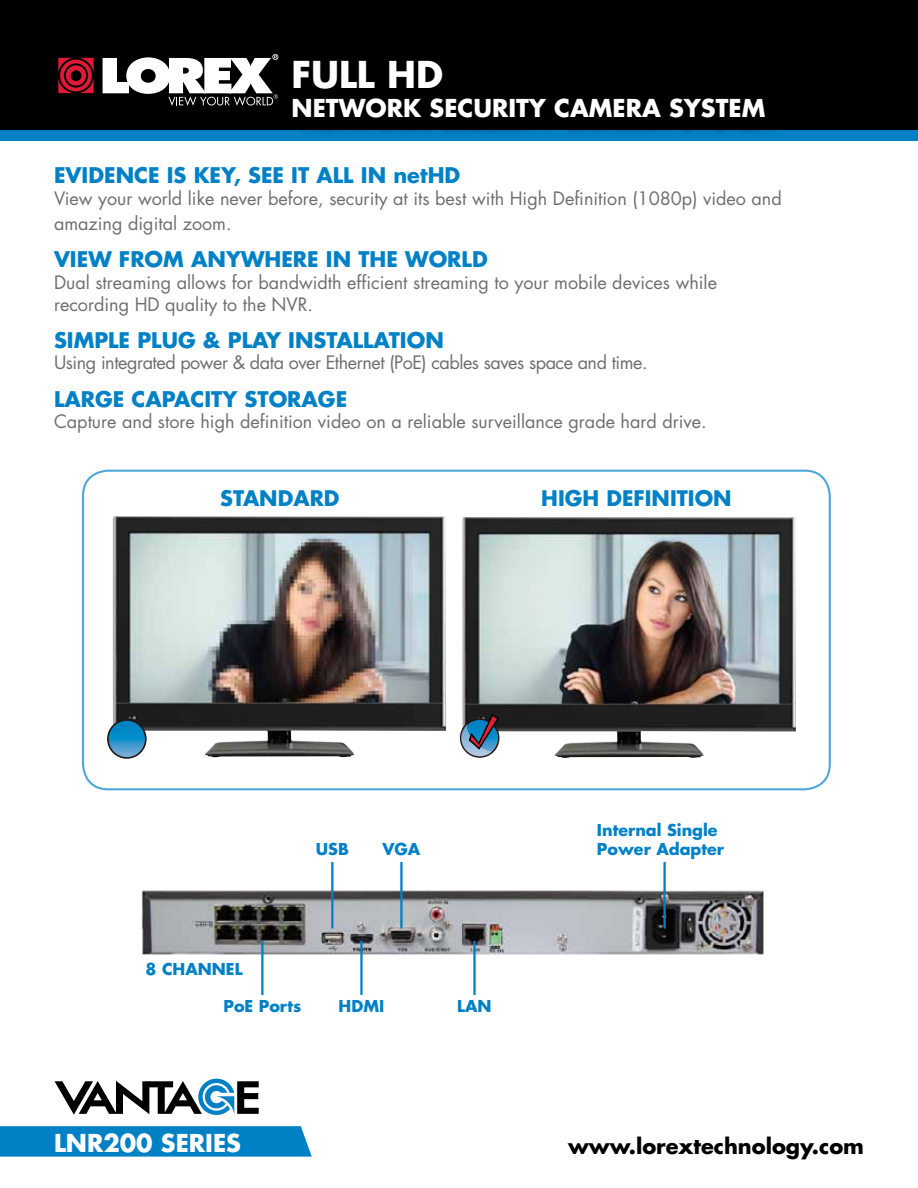
<style>
.page{position:relative;width:918px;height:1188px;background:#fff}
.page>*{position:absolute;margin:0;border:0;box-sizing:border-box;transform-origin:0 0}
.t1{font:700 36px "Futura";color:#fff}
.t2{font:700 24px "Futura";color:#fff}
.t3{font:700 21px "Futura";color:#0081c6}
.t4{font:700 21px "Futura";color:#000}
.t5{font:700 20.85px "Futura";color:#0081c6}
.t6{font:18px/25.2px "Futura";color:#6d6e71}
.t7{font:18px "Futura";letter-spacing:-.025em;color:#6d6e71}
.t8{font:700 15.9px/19.2px "Futura";color:#0081c6}
</style>
<div class="page">
<img style="left:141px;top:886px;width:623px;height:69px">
<hr style="left:331px;top:862px;width:2px;height:66px;background:#0081c6">
<hr style="left:261px;top:941px;width:3px;height:54px;background:#0081c6">
<hr style="left:360px;top:941px;width:3px;height:54px;background:#0081c6">
<hr style="left:473px;top:941px;width:3px;height:54px;background:#0081c6">
<hr style="left:400px;top:862px;width:3px;height:66px;background:#0081c6">
<hr style="left:663px;top:862px;width:3px;height:66px;background:#0081c6">
<div style="left:0;top:0;width:918px;height:131px;background:#000"></div>
<div style="left:0;top:130px;width:918px;height:11px;background:#0081c6"></div>
<svg style="left:58px;top:58px;width:36px;height:35px"></svg>
<svg style="left:103px;top:54px;width:175px;height:52px"></svg>
<svg style="left:0;top:1126px;width:312px;height:31px;background:#0885c7"></svg>
<svg style="left:55px;top:1079px;width:204px;height:36px"></svg>
<div style="left:82px;top:470px;width:749px;height:320px;border:2px solid #4da7d7;border-radius:25px"></div>
<img style="left:462px;top:517px;width:334px;height:241px">
<img style="left:113px;top:516px;width:333px;height:242px">
<svg style="left:107px;top:719px;width:40px;height:40px;background:#468db2"></svg>
<svg style="left:459px;top:714px;width:40px;height:44px;background:#617b93"></svg>
<div style="left:296px;top:64px;width:487px;height:72px;background:#000"></div>
<h1 class="t1" style="left:292px;top:51px;width:153px">FULL HD</h1>
<h2 class="t2" style="left:292px;top:92px;width:475px">NETWORK SECURITY CAMERA SYSTEM</h2>
<p class="t3" style="left:54px;top:162px;width:408px">EVIDENCE IS KEY, SEE IT ALL IN netHD</p>
<p class="t6" style="left:54px;top:186px;width:729px">View your world like never before, security at its best with High Definition (1080p) video and amazing digital zoom.</p>
<p class="t3" style="left:54px;top:246px;width:435px">VIEW FROM ANYWHERE IN THE WORLD</p>
<p class="t6" style="left:54px;top:272px;width:665px;line-height:21.6px">Dual streaming allows for bandwidth efficient streaming to your mobile devices while recording HD quality to the NVR.</p>
<p class="t3" style="left:54px;top:326px;width:391px">SIMPLE PLUG &amp; PLAY INSTALLATION</p>
<p class="t7" style="left:54px;top:351px;width:595px">Using integrated power &amp; data over Ethernet (PoE) cables saves space and time.</p>
<p class="t3" style="left:54px;top:385px;width:292px">LARGE CAPACITY STORAGE</p>
<p class="t6" style="left:54px;top:409px;width:654px">Capture and store high definition video on a reliable surveillance grade hard drive.</p>
<p class="t5" style="left:220px;top:484px;width:121px">STANDARD</p>
<p class="t5" style="left:541px;top:484px;width:192px">HIGH DEFINITION</p>
<p class="t8" style="left:316px;top:840px;width:35px">USB</p>
<p class="t8" style="left:382px;top:840px;width:40px">VGA</p>
<p class="t8" style="left:146px;top:959px;width:98px">8 CHANNEL</p>
<p class="t8" style="left:223px;top:996px;width:79px">PoE Ports</p>
<p class="t8" style="left:339px;top:996px;width:45px">HDMI</p>
<p class="t8" style="left:457px;top:996px;width:36px">LAN</p>
<h2 class="t2" style="left:54px;top:1127px;width:186px">LNR200 Series</h2>
<p class="t8" style="left:597px;top:820px;width:129px">Internal Single<br>Power Adapter</p>
<p class="t4" style="left:568px;top:1133px;width:297px">www.lorextechnology.com</p>
</div>
